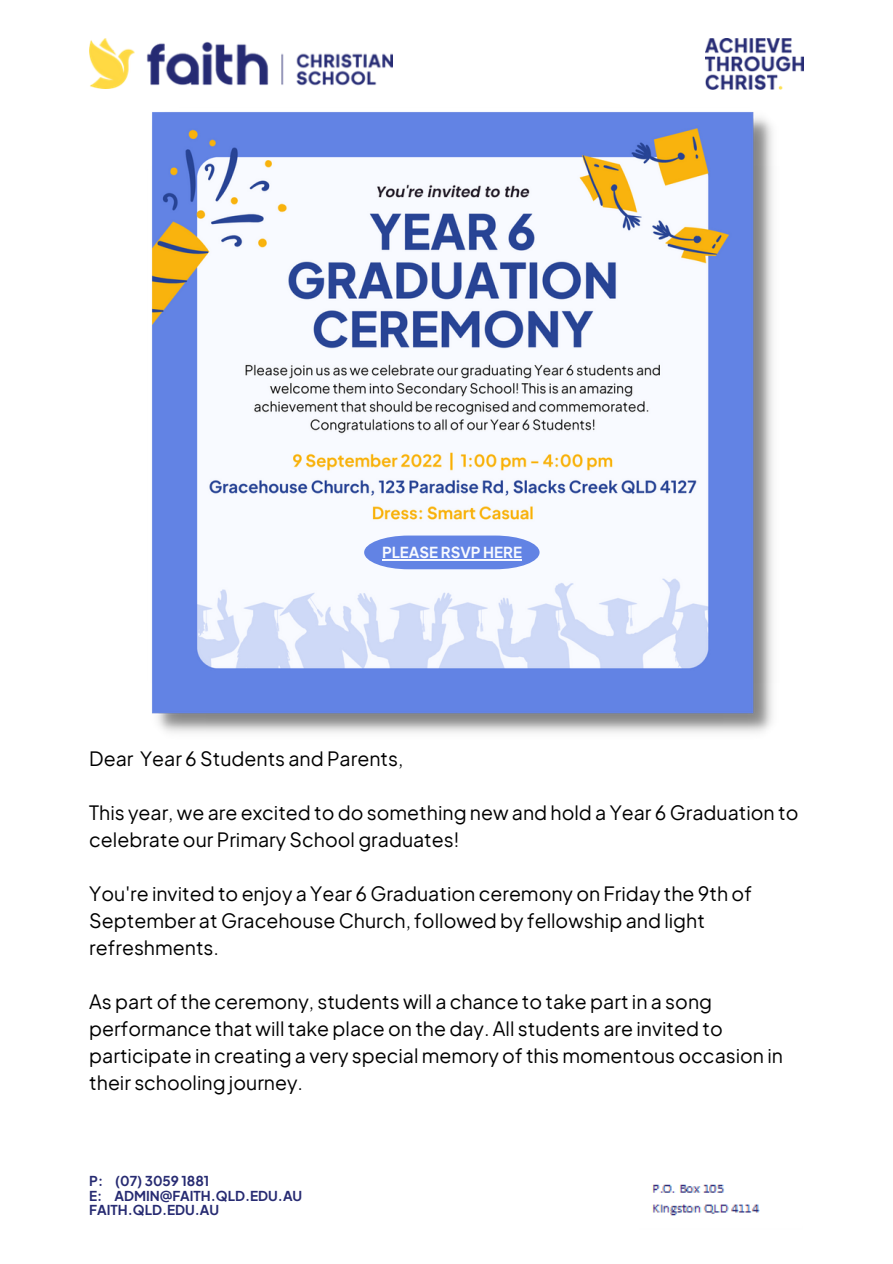
<style>
.page{position:relative;width:893px;height:1264px;background:#fff}
.page>*{position:absolute;margin:0;border:0;box-sizing:border-box;transform-origin:0 0}
.t1{font:19.5px/27px "Eudoxus Sans";color:#000}
.t2{font:700 15px "Eudoxus Sans";color:#f8faff}
.t3{font:700 13.5px/14.5px "Eudoxus Sans";color:#272b72}
</style>
<div class="page">
<img style="left:89px;top:39px;width:304px;height:49px">
<img style="left:706px;top:39px;width:97px;height:50px">
<img style="left:152px;top:112px;width:621px;height:621px">
<svg style="left:364px;top:535px;width:175px;height:34px;background:#7794e7"></svg>
<hr style="left:382px;top:559px;width:140px;height:1px;background:#f8faff">
<img style="left:652px;top:1184px;width:108px;height:32px">
<p class="t2" style="left:382px;top:542px;width:141px">PLEASE RSVP HERE</p>
<p class="t1" style="left:89px;top:744px;width:315px">Dear Year 6 Students and Parents,</p>
<p class="t1" style="left:89px;top:798px;width:710px">This year, we are excited to do something new and hold a Year 6 Graduation to celebrate our Primary School graduates!</p>
<p class="t1" style="left:89px;top:879px;width:664px">You're invited to enjoy a Year 6 Graduation ceremony on Friday the 9th of<br>September at Gracehouse Church, followed by fellowship and light refreshments.</p>
<p class="t1" style="left:89px;top:987px;width:695px">As part of the ceremony, students will a chance to take part in a song performance that will take place on the day. All students are invited to participate in creating a very special memory of this momentous occasion in their schooling journey.</p>
<p class="t3" style="left:89px;top:1173px;width:214px">P: (07) 3059 1881<br>E: ADMIN@FAITH.QLD.EDU.AU<br>FAITH.QLD.EDU.AU</p>
</div>
